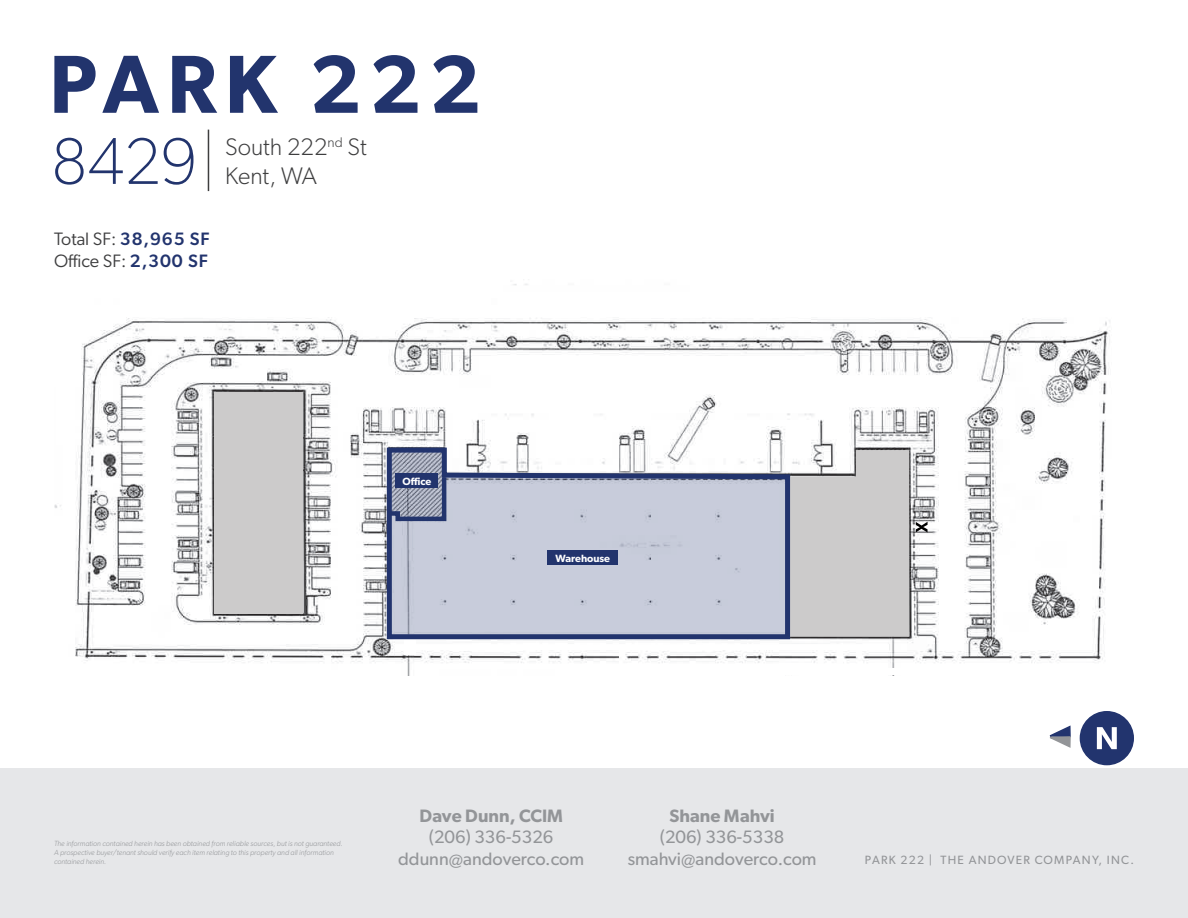
<style>
.page{position:relative;width:1188px;height:918px;background:#fff}
.page>*{position:absolute;margin:0;border:0;box-sizing:border-box;transform-origin:0 0}
.t1{font:600 82.5px "Gibson";letter-spacing:.1em;color:#22346d}
.t2{font:100 66px "Gibson";color:#22346d}
.t3{font:300 24px "Gibson";color:#3e3e3f}
.t4{font:18px "Gibson";color:#939598}
.t5{font:18px "Gibson";color:#3e3e3f}
.t6{font:600 18px "Gibson";color:#939598}
.t7{font:12px "Gibson";letter-spacing:.1em;color:#939598}
.t8{font:600 10.5px "Gibson";color:#fff}
.t9{font:italic 300 7.5px "Gibson";color:#939598}
.s1{font-weight:500;color:#22346e}
</style>
<div class="page">
<div style="left:1080px;top:712px;width:53px;height:53px;background:#22346e;border-radius:50%"></div>
<div style="left:1080px;top:711px;width:54px;height:54px;border:2px solid #22346e;border-radius:50%"></div>
<svg style="left:1097px;top:727px;width:20px;height:22px"></svg>
<svg style="left:1049px;top:725px;width:22px;height:23px"></svg>
<hr style="left:208px;top:130px;width:1px;height:61px;background:#3e3e3f">
<img style="left:54px;top:284px;width:1056px;height:391px">
<div style="left:214px;top:392px;width:89px;height:221px;background:#cccbcb"></div>
<div style="left:404px;top:638px;width:12px;height:17px;background:#fff"></div>
<svg style="left:916px;top:522px;width:12px;height:10px"></svg>
<div style="left:751px;top:668px;width:383px;height:7px;background:#fff"></div>
<svg style="left:793px;top:450px;width:116px;height:187px;background:#cdcccc"></svg>
<svg style="left:384px;top:445px;width:409px;height:197px"></svg>
<svg style="left:389px;top:450px;width:399px;height:187px;background:#c1c6d5"></svg>
<div style="left:0;top:769px;width:1188px;height:149px;background:#e6e7e9"></div>
<svg style="left:386px;top:473px;width:63px;height:50px;background:#7d86a1"></svg>
<div style="left:396px;top:473px;width:42px;height:15px;background:#22346d"></div>
<div style="left:548px;top:550px;width:70px;height:15px;background:#22346d"></div>
<p class="t1" style="left:49px;top:35px;width:433px">PARK 222</p>
<p class="t2" style="left:51px;top:121px;width:147px">8429</p>
<p class="t3" style="left:225px;top:132px;width:143px">South 222<sup>nd</sup> St</p>
<p class="t3" style="left:225px;top:161px;width:93px">Kent, WA</p>
<p class="t5" style="left:54px;top:228px;width:157px">Total SF: <span class="s1">38,965 SF</span></p>
<p class="t5" style="left:54px;top:250px;width:155px">Office SF: <span class="s1">2,300 SF</span></p>
<p class="t8" style="left:403px;top:475px;width:30px">Office</p>
<p class="t8" style="left:555px;top:552px;width:56px">Warehouse</p>
<p class="t6" style="left:670px;top:805px;width:107px">Shane Mahvi</p>
<p class="t4" style="left:660px;top:826px;width:126px">(206) 336-5338</p>
<p class="t4" style="left:628px;top:848px;width:190px">smahvi@andoverco.com</p>
<p class="t6" style="left:419px;top:805px;width:145px">Dave Dunn, CCIM</p>
<p class="t4" style="left:429px;top:826px;width:126px">(206) 336-5326</p>
<p class="t4" style="left:398px;top:848px;width:188px">ddunn@andoverco.com</p>
<p class="t9" style="left:54px;top:839px;width:290px">The information contained herein has been obtained from reliable sources, but is not guaranteed.</p>
<p class="t9" style="left:54px;top:848px;width:281px">A prospective buyer/tenant should verify each item relating to this property and all information</p>
<p class="t9" style="left:54px;top:857px;width:54px">contained herein.</p>
<p class="t7" style="left:865px;top:853px;width:271px">PARK 222 | THE ANDOVER COMPANY, INC.</p>
</div>
